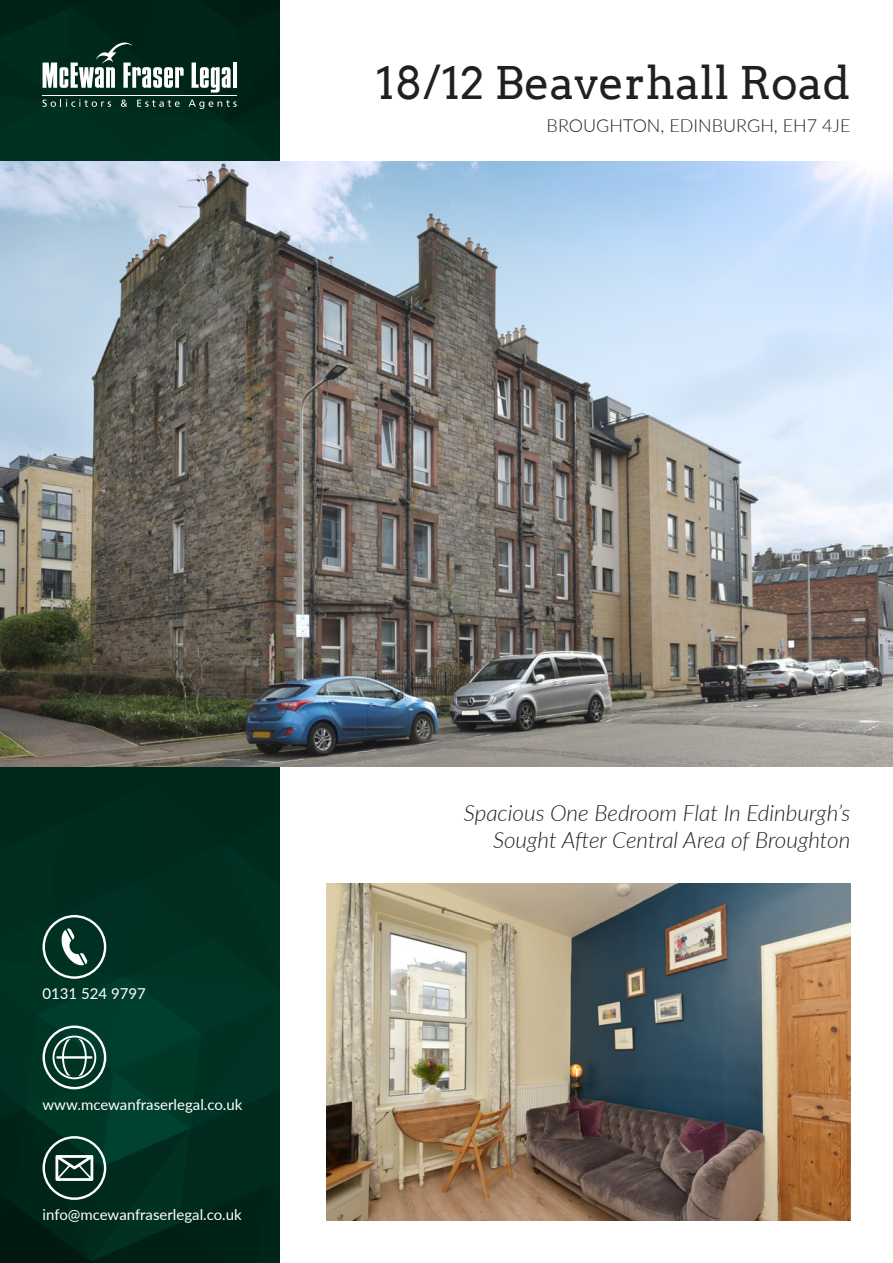
<style>
.page{position:relative;width:893px;height:1263px;background:#fff}
.page>*{position:absolute;margin:0;border:0;box-sizing:border-box;transform-origin:0 0}
.t1{font:45px "Arvo";color:#231f20}
.t2{font:italic 300 22.5px/27px "Lato";color:#231f20;text-align:right}
.t3{font:300 18px "Lato";color:#231f20}
.t4{font:15px "Lato";color:#fff}
</style>
<div class="page">
<img style="left:0;top:0;width:279px;height:1263px">
<img style="left:0;top:162px;width:893px;height:605px">
<svg style="left:43px;top:43px;width:141px;height:45px"></svg>
<svg style="left:192px;top:63px;width:39px;height:30px"></svg>
<hr style="left:233px;top:63px;width:4px;height:25px;background:#fff">
<hr style="left:43px;top:95px;width:194px;height:1px;background:#fff">
<svg style="left:43px;top:99px;width:68px;height:8px"></svg>
<svg style="left:121px;top:100px;width:6px;height:7px"></svg>
<svg style="left:137px;top:100px;width:43px;height:7px"></svg>
<svg style="left:189px;top:100px;width:48px;height:9px"></svg>
<img style="left:326px;top:883px;width:524px;height:337px">
<svg style="left:43px;top:915px;width:63px;height:64px;background:#335a4f"></svg>
<svg style="left:43px;top:1025px;width:63px;height:64px;background:#3a6559"></svg>
<svg style="left:43px;top:1136px;width:63px;height:64px;background:#3a5b52"></svg>
<h1 class="t1" style="left:376px;top:55px;width:476px">18/12 Beaverhall Road</h1>
<p class="t3" style="left:547px;top:113px;width:305px">BROUGHTON, EDINBURGH, EH7 4JE</p>
<p class="t4" style="left:43px;top:983px;width:105px">0131 524 9797</p>
<p class="t4" style="left:43px;top:1094px;width:201px">www.mcewanfraserlegal.co.uk</p>
<p class="t4" style="left:43px;top:1204px;width:201px">info@mcewanfraserlegal.co.uk</p>
<p class="t2" style="left:464px;top:798px;width:388px">Spacious One Bedroom Flat In Edinburgh’s<br>Sought After Central Area of Broughton</p>
</div>
